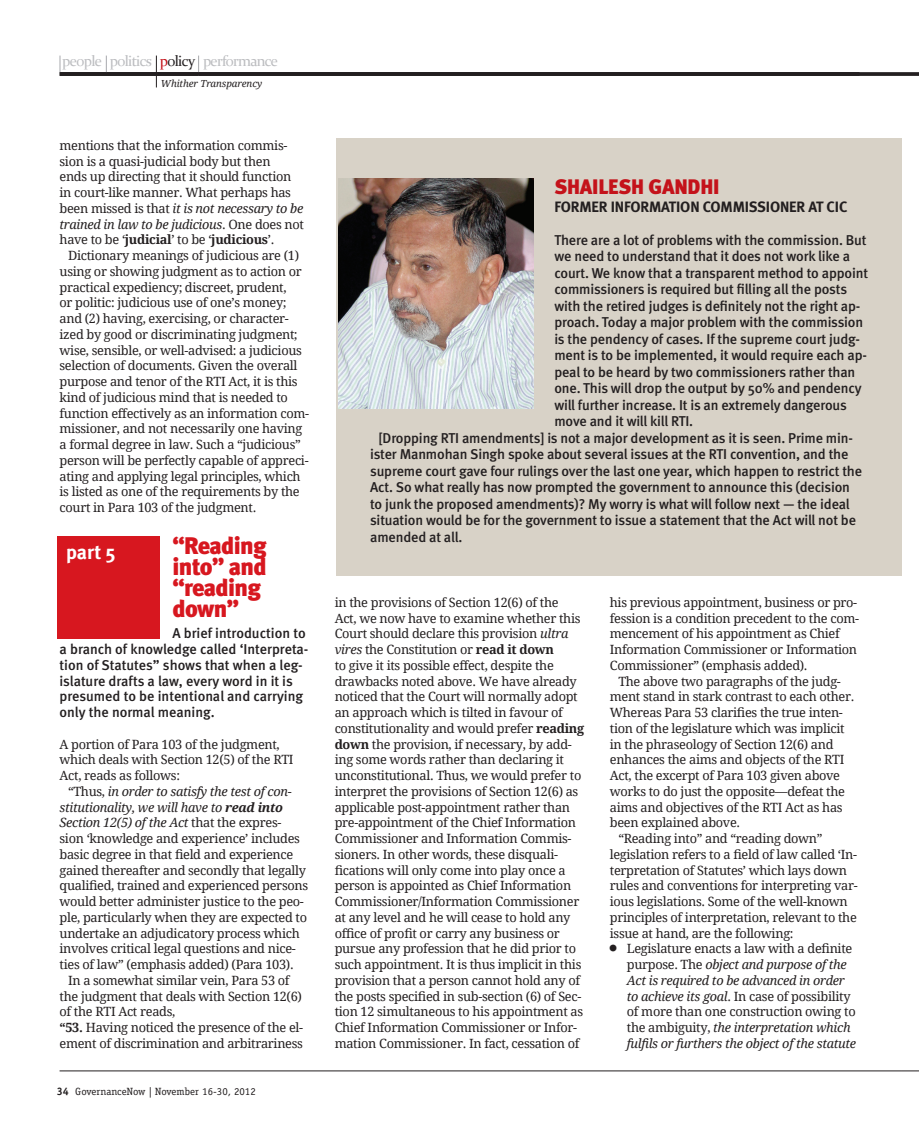
<style>
.page{position:relative;width:919px;height:1140px;background:#fff}
.page>*{position:absolute;margin:0;border:0;box-sizing:border-box;transform-origin:0 0}
.Headline_Red{font:900 24px/21px "Meta";letter-spacing:-.03em;color:#d7171f}
.BodySans-8_10{font:900 21px "Meta";letter-spacing:-.01em;color:#c4121a}
.t1{font:700 19.95px "Meta";color:#fff}
.BodySans-8_10-2{font:700 15px "Meta";letter-spacing:-.01em;color:#231f20}
.t2{font:15px "Constantia";letter-spacing:-.05em;color:#bcbdc0}
.BodySans-8_10-3{font:500 14.25px/16.5px "Meta";letter-spacing:-.01em;color:#231f20}
.Body_Sans_2{font:500 14.25px/15.8px "Meta";color:#231f20}
.BodyCopy-8_5_10_5{font:12.75px/15.8px "Droid Serif Pro";letter-spacing:-.025em;color:#231f20}
.BodyCopy-8_5_10_5-2{font:italic 12.75px/15.8px "Droid Serif Pro";letter-spacing:-.025em;color:#231f20}
.Author2-Sidebars{font:12.75px/15.8px "Droid Serif Pro";letter-spacing:-.025em;color:#231f20}
.t3{font:10.5px "Officina Serif Std";color:#231f20}
.BodyCopy-8_10{font:italic 9.75px "Droid Serif Pro";letter-spacing:-.01em;color:#231f20}
.s1{color:#c4121a}
.s2{color:#231f20}
.s3{font-style:italic}
.s4{font-weight:700}
.s5{font-weight:700;font-style:italic}
.s6{font-weight:700;font-size:10.8px}
.s7{font-style:normal}
</style>
<div class="page">
<hr style="left:60px;top:1070px;width:841px;height:1px;background:#231f20">
<svg style="left:901px;top:1070px;width:17px;height:1px"></svg>
<svg style="left:859px;top:72px;width:59px;height:4px"></svg>
<div style="left:336px;top:139px;width:565px;height:437px;background:#d8d2c7"></div>
<img style="left:338px;top:179px;width:195px;height:230px">
<svg style="left:198px;top:56px;width:1px;height:16px"></svg>
<svg style="left:60px;top:56px;width:1px;height:16px"></svg>
<hr style="left:156px;top:56px;width:1px;height:31px;background:#231f20">
<svg style="left:106px;top:56px;width:1px;height:16px"></svg>
<hr style="left:60px;top:72px;width:799px;height:4px;background:#231f20">
<div style="left:58px;top:536px;width:102px;height:102px;background:#d7171f"></div>
<p class="t2" style="left:62px;top:50px;width:217px">people politics <span class="s1">p</span><span class="s2">olicy</span> performance</p>
<p class="BodyCopy-8_10" style="left:161px;top:77px;width:103px">Whither Transparency</p>
<p class="BodyCopy-8_5_10_5" style="left:60px;top:137px;width:246px">mentions that the information commis&shy;sion is a quasi-judicial body but then<br>ends up directing that it should function in court-like manner. What perhaps has been missed is that <span class="s3">it is not necessary to be trained in law to be judicious</span>. One does not have to be ‘<span class="s4">judicial</span>’ to be ‘<span class="s4">judicious</span>’.</p>
<p class="BodyCopy-8_5_10_5" style="left:60px;top:247px;width:251px;text-indent:9px">Dictionary meanings of judicious are (1) using or showing judgment as to action or practical expediency; discreet, prudent,<br>or politic: judicious use of one’s money; and (2) having, exercising, or character&shy;ized by good or discriminating judgment; wise, sensible, or well-advised: a judicious selection of documents. Given the overall purpose and tenor of the RTI Act, it is this kind of judicious mind that is needed to function effectively as an information com&shy;missioner, and not necessarily one having a formal degree in law. Such a “judicious” person will be perfectly capable of appreci&shy;ating and applying legal principles, which is listed as one of the requirements by the court in Para 103 of the judgment.</p>
<p class="Headline_Red" style="left:172px;top:535px;width:96px">“Reading into” and “reading down”</p>
<p class="Body_Sans_2" style="left:60px;top:625px;width:250px;text-indent:113px">A brief introduction to a branch of knowledge called ‘Interpreta&shy;tion of Statutes” shows that when a leg&shy;islature drafts a law, every word in it is presumed to be intentional and carrying only the normal meaning.</p>
<p class="Author2-Sidebars" style="left:60px;top:735px;width:235px">A portion of Para 103 of the judgment, which deals with Section 12(5) of the RTI<br>Act, reads as follows:</p>
<p class="BodyCopy-8_5_10_5" style="left:60px;top:783px;width:250px;text-indent:9px">“Thus, <span class="s3">in order to satisfy the test of con&shy;stitutionality, we will have to</span> <span class="s5">read into </span><span class="s3">Section 12(5) of the Act</span> that the expres&shy;sion ‘knowledge and experience’ includes basic degree in that field and experience gained thereafter and secondly that legally qualified, trained and experienced persons would better administer justice to the peo&shy;ple, particularly when they are expected to undertake an adjudicatory process which involves critical legal questions and nice&shy;ties of law” (emphasis added) (Para 103).</p>
<p class="BodyCopy-8_5_10_5" style="left:60px;top:972px;width:244px;text-indent:9px">In a somewhat similar vein, Para 53 of the judgment that deals with Section 12(6) of the RTI Act reads,</p>
<p class="BodyCopy-8_5_10_5" style="left:60px;top:1019px;width:245px"><span class="s4">“53.</span> Having noticed the presence of the el&shy;ement of discrimination and arbitrariness</p>
<p class="t1" style="left:66px;top:540px;width:51px">part 5</p>
<p class="t3" style="left:57px;top:1085px;width:200px"><span class="s6">34</span> GovernanceNow | November 16-30, 2012</p>
<p class="BodySans-8_10" style="left:554px;top:174px;width:167px">SHAILESH GANDHI</p>
<p class="BodySans-8_10-2" style="left:554px;top:198px;width:294px">FORMER INFORMATION COMMISSIONER AT CIC</p>
<p class="BodySans-8_10-3" style="left:554px;top:231px;width:315px">There are a lot of problems with the commission. But we need to understand that it does not work like a court. We know that a transparent method to appoint commissioners is required but filling all the posts with the retired judges is definitely not the right ap&shy;proach. Today a major problem with the commission is the pendency of cases. If the supreme court judg&shy;ment is to be implemented, it would require each ap&shy;peal to be heard by two commissioners rather than one. This will drop the output by 50% and pendency will further increase. It is an extremely dangerous move and it will kill RTI.</p>
<p class="BodySans-8_10-3" style="left:370px;top:429px;width:493px;text-indent:9px">[Dropping RTI amendments] is not a major development as it is seen. Prime min&shy;ister Manmohan Singh spoke about several issues at the RTI convention, and the supreme court gave four rulings over the last one year, which happen to restrict the Act. So what really has now prompted the government to announce this (decision to junk the proposed amendments)? My worry is what will follow next — the ideal situation would be for the government to issue a statement that the Act will not be amended at all.</p>
<p class="BodyCopy-8_5_10_5" style="left:334px;top:594px;width:251px">in the provisions of Section 12(6) of the<br>Act, we now have to examine whether this Court should declare this provision <span class="s3">ultra vires</span> the Constitution or <span class="s4">read it down<br></span>to give it its possible effect, despite the drawbacks noted above. We have already noticed that the Court will normally adopt an approach which is tilted in favour of constitutionality and would prefer <span class="s4">reading down</span> the provision, if necessary, by add&shy;ing some words rather than declaring it unconstitutional. Thus, we would prefer to interpret the provisions of Section 12(6) as applicable post-appointment rather than pre-appointment of the Chief Information Commissioner and Information Commis&shy;sioners. In other words, these disquali&shy;fications will only come into play once a person is appointed as Chief Information Commissioner/Information Commissioner at any level and he will cease to hold any office of profit or carry any business or pursue any profession that he did prior to such appointment. It is thus implicit in this provision that a person cannot hold any of the posts specified in sub-section (6) of Sec&shy;tion 12 simultaneous to his appointment as Chief Information Commissioner or Infor&shy;mation Commissioner. In fact, cessation of</p>
<p class="BodyCopy-8_5_10_5" style="left:609px;top:594px;width:251px">his previous appointment, business or pro&shy;fession is a condition precedent to the com&shy;mencement of his appointment as Chief Information Commissioner or Information Commissioner” (emphasis added).</p>
<p class="BodyCopy-8_5_10_5" style="left:609px;top:672px;width:246px;text-indent:9px">The above two paragraphs of the judg&shy;ment stand in stark contrast to each other.<br>Whereas Para 53 clarifies the true inten&shy;tion of the legislature which was implicit in the phraseology of Section 12(6) and enhances the aims and objects of the RTI Act, the excerpt of Para 103 given above works to do just the opposite—defeat the aims and objectives of the RTI Act as has been explained above.</p>
<p class="BodyCopy-8_5_10_5" style="left:609px;top:830px;width:249px;text-indent:9px">“Reading into” and “reading down” legislation refers to a field of law called ‘In&shy;terpretation of Statutes’ which lays down rules and conventions for interpreting var&shy;ious legislations. Some of the well-known principles of interpretation, relevant to the issue at hand, are the following:</p>
<p class="BodyCopy-8_5_10_5-2" style="left:626px;top:940px;width:231px;text-indent:-17px">■ <span class="s7">Legislature enacts a law with a definite purpose. The</span> object and purpose of the Act is required to be advanced in order to achieve its goal<span class="s7">. In case of possibility of more than one construction owing to the ambiguity,</span> the interpretation which fulfils or furthers the object of the statute</p>
</div>
